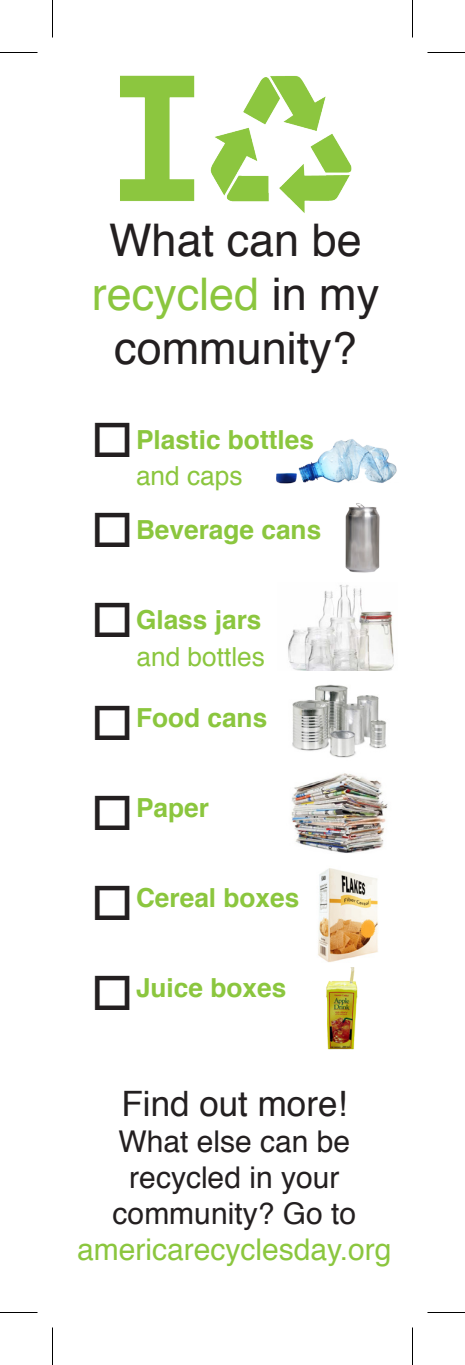
<style>
.page{position:relative;width:465px;height:1365px;background:#fff}
.page>*{position:absolute;margin:0;border:0;box-sizing:border-box;transform-origin:0 0}
.t1{font:45px/54px "Helvetica";color:#231f20;text-align:center}
.t2{font:35px "Helvetica";color:#231f20}
.t3{font:30px/36px "Helvetica";color:#231f20;text-align:center}
.t4{font:700 26.25px "Helvetica";color:#8bc63e}
.t5{font:26.25px "Helvetica";color:#8bc63e}
.s1{color:#8bc63e}
</style>
<div class="page">
<img style="left:120px;top:75px;width:232px;height:138px">
<img style="left:292px;top:684px;width:94px;height:74px">
<img style="left:291px;top:773px;width:97px;height:80px">
<img style="left:326px;top:967px;width:32px;height:83px">
<img style="left:288px;top:584px;width:106px;height:86px">
<img style="left:318px;top:868px;width:60px;height:94px">
<img style="left:276px;top:439px;width:121px;height:45px">
<img style="left:345px;top:503px;width:35px;height:70px">
<hr style="left:0;top:52px;width:38px;height:1px;background:#000">
<hr style="left:428px;top:52px;width:37px;height:1px;background:#000">
<hr style="left:0;top:1312px;width:38px;height:1px;background:#000">
<hr style="left:428px;top:1312px;width:37px;height:1px;background:#000">
<hr style="left:52px;top:0;width:1px;height:38px;background:#000">
<hr style="left:52px;top:1328px;width:1px;height:37px;background:#000">
<hr style="left:412px;top:0;width:1px;height:38px;background:#000">
<hr style="left:412px;top:1328px;width:1px;height:37px;background:#000">
<p class="t1" style="left:92px;top:215px;width:289px">What can be <span class="s1">recycled</span> in my community?</p>
<p class="t4" style="left:136px;top:419px;width:179px">Plastic bottles</p>
<p class="t5" style="left:136px;top:455px;width:108px">and caps</p>
<p class="t4" style="left:136px;top:509px;width:187px">Beverage cans</p>
<p class="t4" style="left:136px;top:599px;width:127px">Glass jars</p>
<p class="t5" style="left:136px;top:637px;width:130px">and bottles</p>
<p class="t4" style="left:136px;top:696px;width:133px">Food cans</p>
<p class="t4" style="left:136px;top:786px;width:74px">Paper</p>
<p class="t4" style="left:136px;top:876px;width:165px">Cereal boxes</p>
<p class="t4" style="left:136px;top:966px;width:152px">Juice boxes</p>
<p class="t2" style="left:122px;top:1077px;width:227px">Find out more!</p>
<p class="t3" style="left:77px;top:1124px;width:316px">What else can be recycled in your community? Go to <span class="s1">americarecyclesday.org</span></p>
</div>
